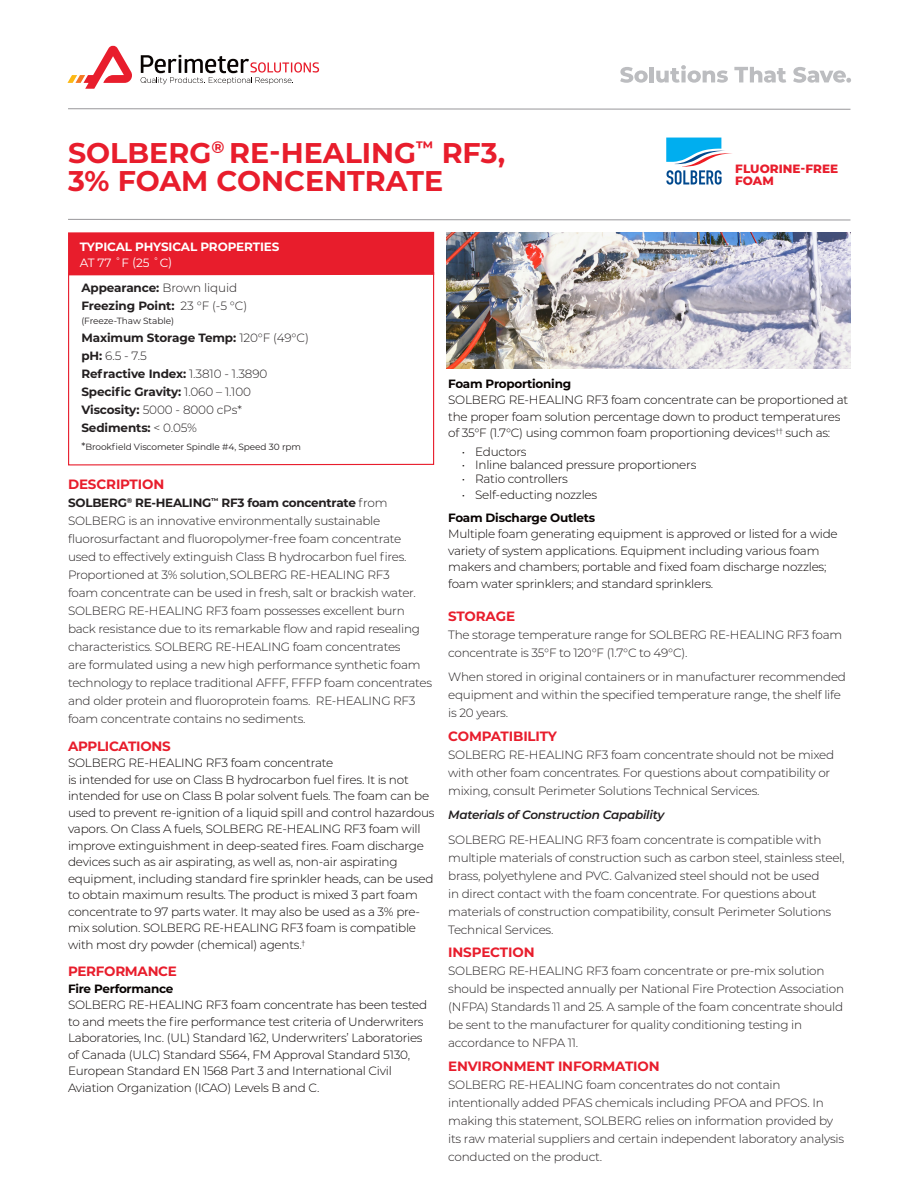
<style>
.page{position:relative;width:918px;height:1188px;background:#fff}
.page>*{position:absolute;margin:0;border:0;box-sizing:border-box;transform-origin:0 0}
.t1{font:700 28.5px/28.5px "Montserrat";color:#e81d2c}
.t2{font:700 13.5px "Montserrat";letter-spacing:-.01em;color:#e81d2c}
.t3{font:300 12px/18px "Montserrat";letter-spacing:-.02em;color:#231f20}
.t4{font:300 12px/16.5px "Montserrat";letter-spacing:-.02em;color:#080302}
.t5{font:700 12px "Montserrat";letter-spacing:-.01em;color:#231f20}
.t6{font:700 12px/16.5px "Montserrat";letter-spacing:-.01em;color:#fff}
.t7{font:italic 600 12px "Montserrat";letter-spacing:-.02em;color:#231f20}
.t8{font:700 12px "Montserrat";letter-spacing:-.02em;color:#080302}
.t9{font:800 12px/12px "Montserrat";color:#e81d2c}
.t10{font:9px "Montserrat";letter-spacing:-.01em;color:#231f20}
.s1{font-weight:400}
.s2{font-weight:300}
.s3{font-weight:700}
.s4{font-size:10.5px}
</style>
<div class="page">
<svg style="left:68px;top:272px;width:367px;height:194px"></svg>
<div style="left:68px;top:232px;width:366px;height:43px;background:#e81d2c"></div>
<img style="left:447px;top:232px;width:403px;height:136px">
<svg style="left:68px;top:108px;width:783px;height:2px;background:#cacacb"></svg>
<svg style="left:68px;top:218px;width:783px;height:3px"></svg>
<svg style="left:141px;top:55px;width:178px;height:29px"></svg>
<svg style="left:67px;top:45px;width:65px;height:44px"></svg>
<svg style="left:620px;top:67px;width:28px;height:16px"></svg>
<div style="left:649px;top:67px;width:5px;height:15px;background:#bcbdc0"></div>
<svg style="left:656px;top:65px;width:72px;height:18px"></svg>
<svg style="left:734px;top:67px;width:52px;height:16px"></svg>
<svg style="left:793px;top:67px;width:58px;height:16px"></svg>
<svg style="left:666px;top:138px;width:66px;height:47px"></svg>
<p class="t1" style="left:68px;top:137px;width:439px">SOLBERG<sup>®</sup> RE‑HEALING<sup>™</sup> RF3,<br>3% FOAM CONCENTRATE</p>
<p class="t6" style="left:80px;top:238px;width:201px">TYPICAL PHYSICAL PROPERTIES<br><span class="s1">AT 77 ˚F (25 ˚C)</span></p>
<p class="t9" style="left:735px;top:162px;width:104px">FLUORINE-FREE<br>FOAM</p>
<p class="t5" style="left:81px;top:279px;width:157px">Appearance: <span class="s2">Brown liquid</span></p>
<p class="t5" style="left:81px;top:297px;width:167px">Freezing Point: <span class="s2">23 °F (-5 °C)</span></p>
<p class="t10" style="left:81px;top:314px;width:94px">(Freeze-Thaw Stable)</p>
<p class="t5" style="left:81px;top:329px;width:229px">Maximum Storage Temp: <span class="s2">120°F (49°C)</span></p>
<p class="t3" style="left:81px;top:346px;width:67px"><span class="s3">pH:</span> 6.5 - 7.5</p>
<p class="t5" style="left:81px;top:365px;width:188px">Refractive Index: <span class="s2">1.3810 - 1.3890</span></p>
<p class="t5" style="left:81px;top:383px;width:171px">Specific Gravity: <span class="s2">1.060 – 1.100</span></p>
<p class="t3" style="left:81px;top:400px;width:162px"><span class="s3">Viscosity:</span> 5000 - 8000 cPs*</p>
<p class="t5" style="left:81px;top:419px;width:117px">Sediments: <span class="s2">&lt; 0.05%</span></p>
<p class="t10" style="left:81px;top:441px;width:221px"><span class="s4">*</span>Brookfield Viscometer Spindle #4, Speed 30 rpm</p>
<p class="t2" style="left:68px;top:474px;width:98px">DESCRIPTION</p>
<p class="t3" style="left:68px;top:493px;width:366px"><span class="s3">SOLBERG</span><sup>®</sup> <span class="s3">RE‑HEALING</span><sup>™</sup> <span class="s3">RF3 foam concentrate</span> from SOLBERG is an innovative environmentally sustainable fluorosurfactant and fluoropolymer-free foam concentrate used to effectively extinguish Class B hydrocarbon fuel fires.<br>Proportioned at 3% solution, SOLBERG RE‑HEALING RF3<br>foam concentrate can be used in fresh, salt or brackish water.<br>SOLBERG RE‑HEALING RF3 foam possesses excellent burn back resistance due to its remarkable flow and rapid resealing characteristics. SOLBERG RE‑HEALING foam concentrates<br>are formulated using a new high performance synthetic foam technology to replace traditional AFFF, FFFP foam concentrates and older protein and fluoroprotein foams. RE-HEALING RF3 foam concentrate contains no sediments.</p>
<p class="t2" style="left:68px;top:736px;width:104px">APPLICATIONS</p>
<p class="t4" style="left:68px;top:754px;width:368px">SOLBERG RE‑HEALING RF3 foam concentrate<br>is intended for use on Class B hydrocarbon fuel fires. It is not intended for use on Class B polar solvent fuels. The foam can be used to prevent re-ignition of a liquid spill and control hazardous vapors. On Class A fuels, SOLBERG RE‑HEALING RF3 foam will improve extinguishment in deep-seated fires. Foam discharge devices such as air aspirating, as well as, non-air aspirating equipment, including standard fire sprinkler heads, can be used to obtain maximum results. The product is mixed 3 part foam concentrate to 97 parts water. It may also be used as a 3% pre&shy;mix solution. SOLBERG RE‑HEALING RF3 foam is compatible with most dry powder (chemical) agents.<sup>†</sup></p>
<p class="t2" style="left:68px;top:962px;width:110px">PERFORMANCE</p>
<p class="t4" style="left:68px;top:980px;width:361px"><span class="s3">Fire Performance<br></span>SOLBERG RE‑HEALING RF3 foam concentrate has been tested to and meets the fire performance test criteria of Underwriters Laboratories, Inc. (UL) Standard 162, Underwriters’ Laboratories of Canada (ULC) Standard S564, FM Approval Standard 5130, European Standard EN 1568 Part 3 and International Civil Aviation Organization (ICAO) Levels B and C.</p>
<p class="t4" style="left:448px;top:375px;width:402px"><span class="s3">Foam Proportioning<br></span>SOLBERG RE‑HEALING RF3 foam concentrate can be proportioned at the proper foam solution percentage down to product temperatures of 35°F (1.7°C) using common foam proportioning devices<sup>††</sup> such as:</p>
<p class="t4" style="left:462px;top:443px;width:67px">• Eductors</p>
<p class="t4" style="left:462px;top:456px;width:236px">• Inline balanced pressure proportioners</p>
<p class="t4" style="left:462px;top:470px;width:108px">• Ratio controllers</p>
<p class="t4" style="left:462px;top:486px;width:137px">• Self-educting nozzles</p>
<p class="t8" style="left:448px;top:509px;width:149px">Foam Discharge Outlets</p>
<p class="t4" style="left:448px;top:525px;width:391px">Multiple foam generating equipment is approved or listed for a wide variety of system applications. Equipment including various foam makers and chambers; portable and fixed foam discharge nozzles; foam water sprinklers; and standard sprinklers.</p>
<p class="t2" style="left:448px;top:606px;width:68px">STORAGE</p>
<p class="t3" style="left:448px;top:625px;width:396px">The storage temperature range for SOLBERG RE‑HEALING RF3 foam concentrate is 35°F to 120°F (1.7°C to 49°C).</p>
<p class="t3" style="left:448px;top:668px;width:399px">When stored in original containers or in manufacturer recommended equipment and within the specified temperature range, the shelf life is 20 years.</p>
<p class="t2" style="left:448px;top:726px;width:110px">COMPATIBILITY</p>
<p class="t3" style="left:448px;top:745px;width:388px">SOLBERG RE‑HEALING RF3 foam concentrate should not be mixed with other foam concentrates. For questions about compatibility or mixing, consult Perimeter Solutions Technical Services.</p>
<p class="t7" style="left:448px;top:807px;width:218px">Materials of Construction Capability</p>
<p class="t3" style="left:448px;top:830px;width:398px">SOLBERG RE‑HEALING RF3 foam concentrate is compatible with multiple materials of construction such as carbon steel, stainless steel, brass, polyethylene and PVC. Galvanized steel should not be used<br>in direct contact with the foam concentrate. For questions about materials of construction compatibility, consult Perimeter Solutions Technical Services.</p>
<p class="t2" style="left:448px;top:943px;width:88px">INSPECTION</p>
<p class="t3" style="left:448px;top:962px;width:397px">SOLBERG RE‑HEALING RF3 foam concentrate or pre-mix solution should be inspected annually per National Fire Protection Association (NFPA) Standards 11 and 25. A sample of the foam concentrate should be sent to the manufacturer for quality conditioning testing in accordance to NFPA 11.</p>
<p class="t2" style="left:448px;top:1056px;width:213px">ENVIRONMENT INFORMATION</p>
<p class="t3" style="left:448px;top:1075px;width:398px">SOLBERG RE-HEALING foam concentrates do not contain intentionally added PFAS chemicals including PFOA and PFOS. In making this statement, SOLBERG relies on information provided by its raw material suppliers and certain independent laboratory analysis conducted on the product.</p>
</div>
